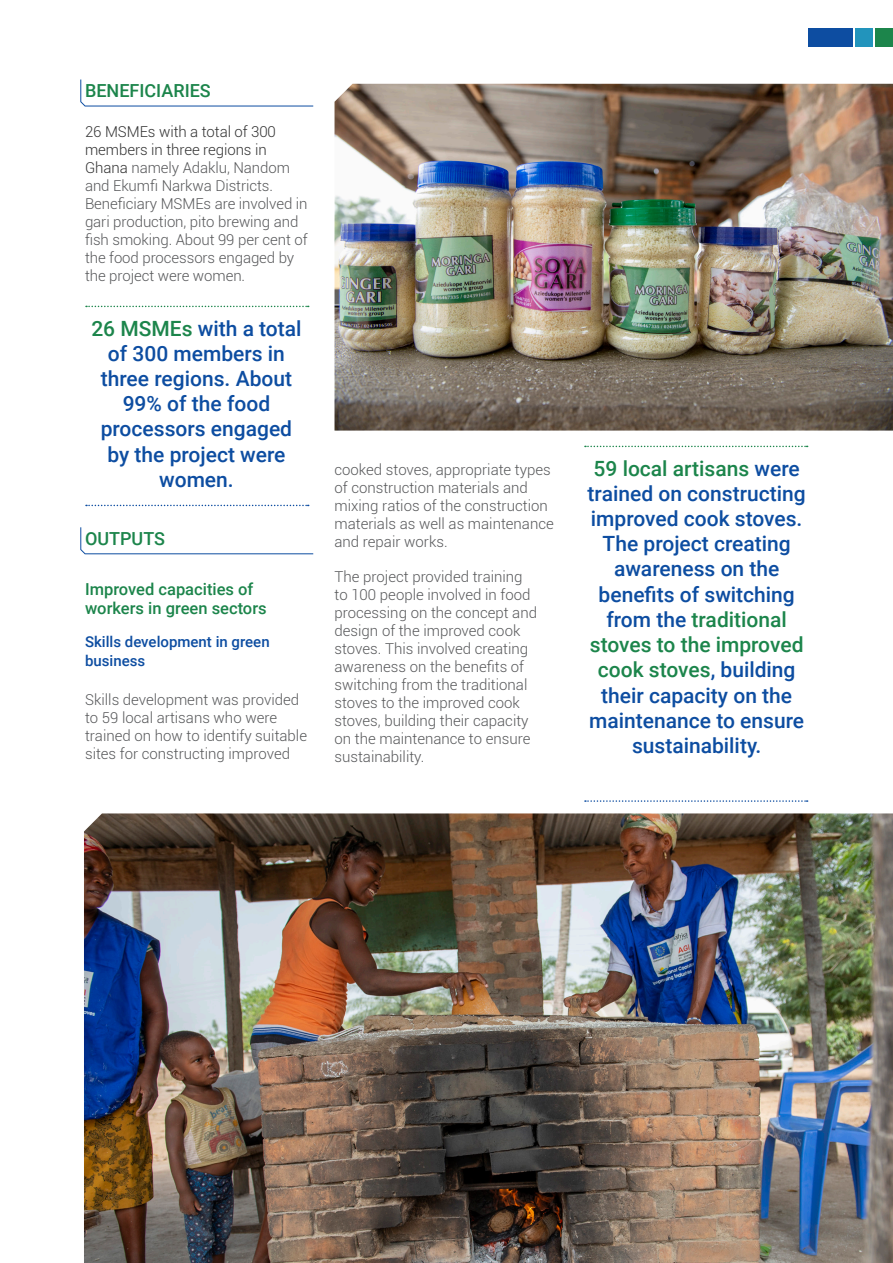
<style>
.page{position:relative;width:893px;height:1263px;background:#fff}
.page>*{position:absolute;margin:0;border:0;box-sizing:border-box;transform-origin:0 0}
.t1{font:500 21px/25.2px "Roboto";color:#0d4da1;text-align:center}
.t2{font:500 18px "Roboto";color:#1c854b}
.t3{font:500 16.5px/19.8px "Roboto";color:#1c854b}
.t4{font:300 15px/18px "Roboto";color:#57585a}
.t5{font:500 15px/19.5px "Roboto";color:#0d4da1}
.s1{color:#333}
.s2{color:#1c854b}
</style>
<div class="page">
<div style="left:808px;top:29px;width:45px;height:18px;background:#0d4da1"></div>
<div style="left:855px;top:29px;width:18px;height:18px;background:#2294bc"></div>
<div style="left:875px;top:29px;width:18px;height:18px;background:#1c854b"></div>
<img style="left:334px;top:84px;width:559px;height:347px">
<img style="left:84px;top:813px;width:809px;height:450px">
<svg style="left:80px;top:79px;width:234px;height:28px"></svg>
<svg style="left:86px;top:306px;width:223px;height:1px"></svg>
<svg style="left:86px;top:505px;width:223px;height:1px"></svg>
<svg style="left:80px;top:527px;width:234px;height:27px"></svg>
<svg style="left:585px;top:446px;width:223px;height:1px"></svg>
<svg style="left:585px;top:800px;width:223px;height:2px"></svg>
<p class="t2" style="left:85px;top:78px;width:127px">BENEFICIARIES</p>
<p class="t4" style="left:85px;top:122px;width:224px"><span class="s1">26 MSMEs with a total of 300 members in three regions in<br>Ghana</span> namely Adaklu, Nandom and Ekumfi Narkwa Districts.<br>Beneficiary MSMEs are involved in gari production, pito brewing and fish smoking. About 99 per cent of the food processors engaged by the project were women.</p>
<h1 class="t1" style="left:91px;top:315px;width:212px"><span class="s2">26 MSMEs</span> with a total of 300 members in three regions. About<br>99% of the food processors engaged by the project were women.</h1>
<p class="t2" style="left:85px;top:526px;width:81px">OUTPUTS</p>
<p class="t3" style="left:85px;top:578px;width:183px">Improved capacities of workers in green sectors</p>
<p class="t5" style="left:85px;top:631px;width:186px">Skills development in green business</p>
<p class="t4" style="left:85px;top:691px;width:224px">Skills development was provided to 59 local artisans who were trained on how to identify suitable sites for constructing improved</p>
<p class="t4" style="left:334px;top:460px;width:221px">cooked stoves, appropriate types of construction materials and mixing ratios of the construction materials as well as maintenance and repair works.</p>
<p class="t4" style="left:334px;top:567px;width:204px">The project provided training to 100 people involved in food processing on the concept and design of the improved cook stoves. This involved creating awareness on the benefits of switching from the traditional stoves to the improved cook stoves, building their capacity on the maintenance to ensure sustainability.</p>
<p class="t1" style="left:588px;top:455px;width:220px"><span class="s2">59 local artisans</span> were trained on constructing improved cook stoves.<br>The project creating awareness on the benefits of switching from the <span class="s2">traditional stoves to the improved cook stoves</span>, building their capacity on the maintenance to ensure sustainability.</p>
</div>
